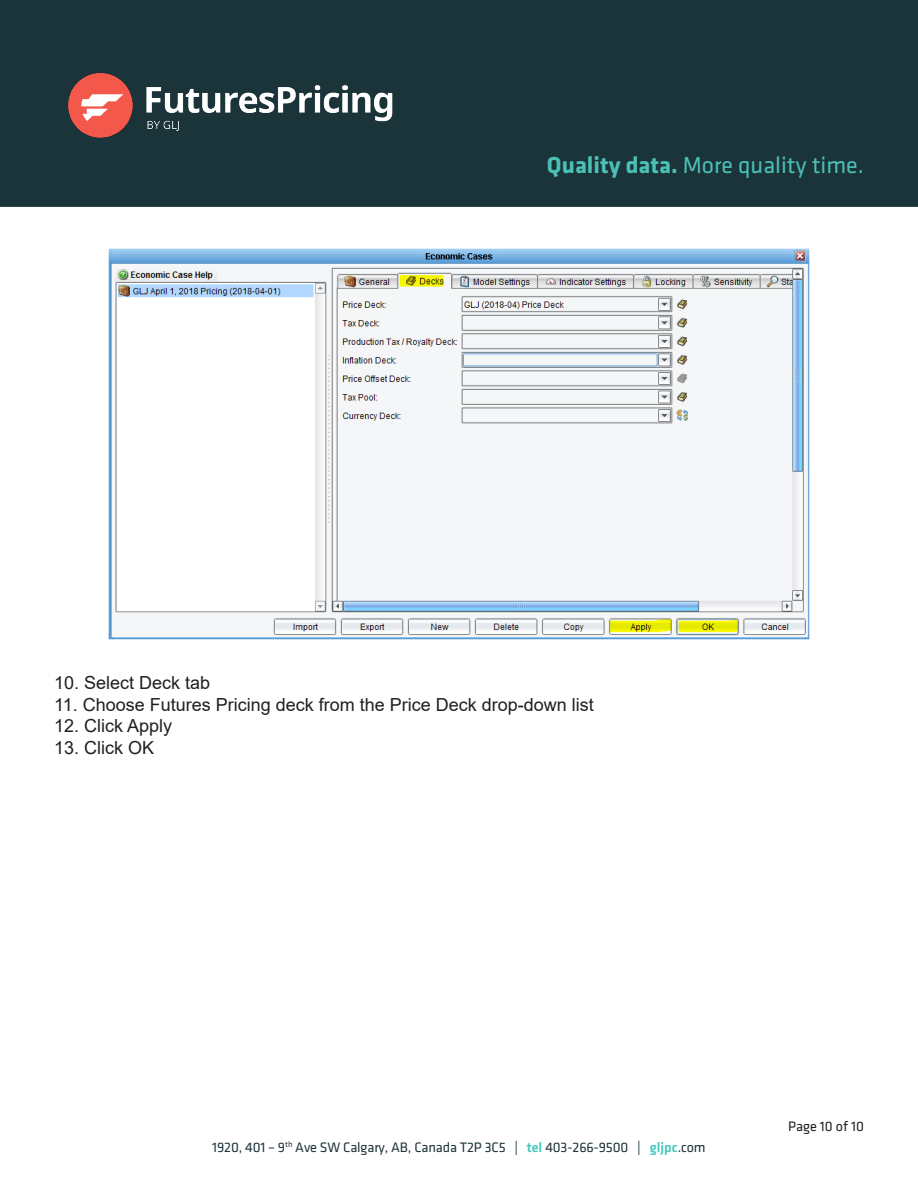
<style>
.page{position:relative;width:918px;height:1188px;background:#fff}
.page>*{position:absolute;margin:0;border:0;box-sizing:border-box;transform-origin:0 0}
.t1{font:24px "Klavika";color:#4bc0b6}
.t2{font:18px "Arial";color:#231f20}
.t3{font:14.25px "Klavika";letter-spacing:-.01em;color:#1e353a}
.t4{font:14.25px "Klavika";color:#231f20}
.s1{font-weight:700}
.s2{font-weight:500;color:#43c9bc}
</style>
<div class="page">
<div style="left:0;top:0;width:918px;height:207px;background:#1a3439;border:2px solid #1a3439"></div>
<img style="left:68px;top:73px;width:325px;height:65px">
<img style="left:108px;top:248px;width:702px;height:392px">
<h1 class="t1" style="left:547px;top:152px;width:319px"><span class="s1">Quality data.</span> More quality time.</h1>
<p class="t2" style="left:54px;top:670px;width:158px">10. Select Deck tab</p>
<p class="t2" style="left:54px;top:692px;width:541px">11. Choose Futures Pricing deck from the Price Deck drop-down list</p>
<p class="t2" style="left:54px;top:713px;width:120px">12. Click Apply</p>
<p class="t2" style="left:54px;top:735px;width:102px">13. Click OK</p>
<p class="t3" style="left:212px;top:1139px;width:495px">1920, 401 – 9<sup>th</sup> Ave SW Calgary, AB, Canada T2P 3C5 | <span class="s2">tel</span> 403-266-9500 | <span class="s2">gljpc</span>.com</p>
<p class="t4" style="left:788px;top:1119px;width:77px">Page 10 of 10</p>
</div>
